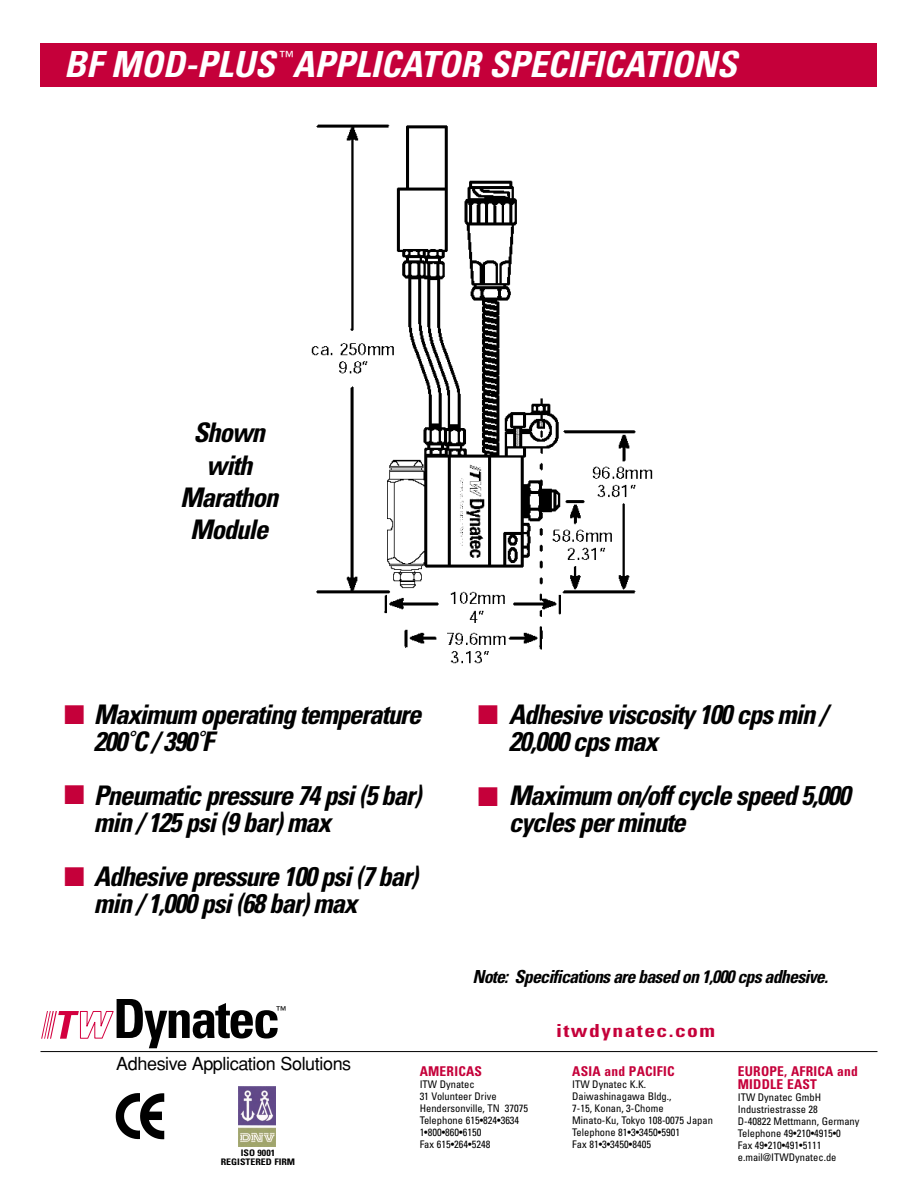
<style>
.page{position:relative;width:918px;height:1188px;background:#fff}
.page>*{position:absolute;margin:0;border:0;box-sizing:border-box;transform-origin:0 0}
.t1{font:700 condensed 54px "Univers";letter-spacing:-.04em;color:#000}
.t2{font:italic 700 condensed 36px "Univers";color:#fff}
.t3{font:italic 700 condensed 27px/27px "Univers";letter-spacing:-.045em;color:#000}
.t4{font:italic 700 condensed 18px "Univers";letter-spacing:-.045em;color:#000}
.t5{font:18px "Helvetica";letter-spacing:-.02em;color:#000}
.t6{font:700 condensed 18px "Univers";letter-spacing:.065em;color:#c5003a;scale:1.2 1}
.t7{font:15px "Helvetica";color:#fff}
.t8{font:700 condensed 13.5px/13.5px "Univers";letter-spacing:.02em;color:#c5003a}
.t9{font:condensed 10.5px/12px "Univers";color:#000}
.t10{font:10.5px "Helvetica";color:#000}
.t11{font:700 condensed 9px/9px "Univers";color:#000;text-align:center;scale:1.1 1}
.s1{color:#c5003a}
</style>
<div class="page">
<div style="left:40px;top:43px;width:838px;height:43px;background:#c5003a"></div>
<img style="left:116px;top:1094px;width:49px;height:45px">
<hr style="left:40px;top:1051px;width:838px;height:1px;background:#000">
<svg style="left:41px;top:1011px;width:73px;height:28px"></svg>
<img style="left:238px;top:1087px;width:38px;height:59px">
<img style="left:311px;top:124px;width:342px;height:540px">
<h2 class="t2" style="left:64px;top:51px;width:674px">BF MOD-PLUS APPLICATOR SPECIFICATIONS</h2>
<h3 class="t7" style="left:279px;top:52px;width:16px">™</h3>
<h3 class="t3" style="left:180px;top:419px;width:100px;line-height:32.4px;text-align:center">Shown with<br>Marathon<br>Module</h3>
<h3 class="t3" style="left:94px;top:704px;width:329px;text-indent:-30px"><span class="s1">■</span> Maximum operating temperature<br>200˚C / 390˚F</h3>
<h3 class="t3" style="left:94px;top:785px;width:329px;text-indent:-30px"><span class="s1">■</span> Pneumatic pressure 74 psi (5 bar) min / 125 psi (9 bar) max</h3>
<h3 class="t3" style="left:94px;top:866px;width:326px;text-indent:-30px"><span class="s1">■</span> Adhesive pressure 100 psi (7 bar) min / 1,000 psi (68 bar) max</h3>
<h1 class="t1" style="left:113px;top:999px;width:169px">Dynatec</h1>
<p class="t10" style="left:276px;top:1006px;width:12px">™</p>
<h3 class="t3" style="left:509px;top:704px;width:320px;text-indent:-31px"><span class="s1">■</span> Adhesive viscosity 100 cps min /<br>20,000 cps max</h3>
<h3 class="t3" style="left:509px;top:785px;width:343px;text-indent:-31px"><span class="s1">■</span> Maximum on/off cycle speed 5,000 cycles per minute</h3>
<h3 class="t4" style="left:472px;top:970px;width:357px">Note: Specifications are based on 1,000 cps adhesive.</h3>
<h3 class="t6" style="left:556px;top:1024px;width:134px">itwdynatec.com</h3>
<h3 class="t5" style="left:116px;top:1057px;width:237px">Adhesive Application Solutions</h3>
<p class="t11" style="left:221px;top:1149px;width:69px">ISO 9001<br>REGISTERED FIRM</p>
<p class="t8" style="left:420px;top:1065px;width:64px">AMERICAS</p>
<p class="t9" style="left:420px;top:1079px;width:110px">ITW Dynatec<br>31 Volunteer Drive<br>Hendersonville, TN 37075<br>Telephone 615•824•3634<br>1•800•860•6150<br>Fax 615•264•5248</p>
<p class="t8" style="left:572px;top:1065px;width:104px">ASIA and PACIFIC</p>
<p class="t9" style="left:572px;top:1079px;width:142px">ITW Dynatec K.K.<br>Daiwashinagawa Bldg.,<br>7-15, Konan, 3-Chome<br>Minato-Ku, Tokyo 108-0075 Japan<br>Telephone 81•3•3450•5901<br>Fax 81•3•3450•8405</p>
<p class="t8" style="left:738px;top:1065px;width:122px">EUROPE, AFRICA and<br>MIDDLE EAST</p>
<p class="t9" style="left:738px;top:1092px;width:123px">ITW Dynatec GmbH<br>Industriestrasse 28<br>D-40822 Mettmann, Germany<br>Telephone 49•210•4915•0<br>Fax 49•210•491•5111 e.mail@ITWDynatec.de</p>
</div>
